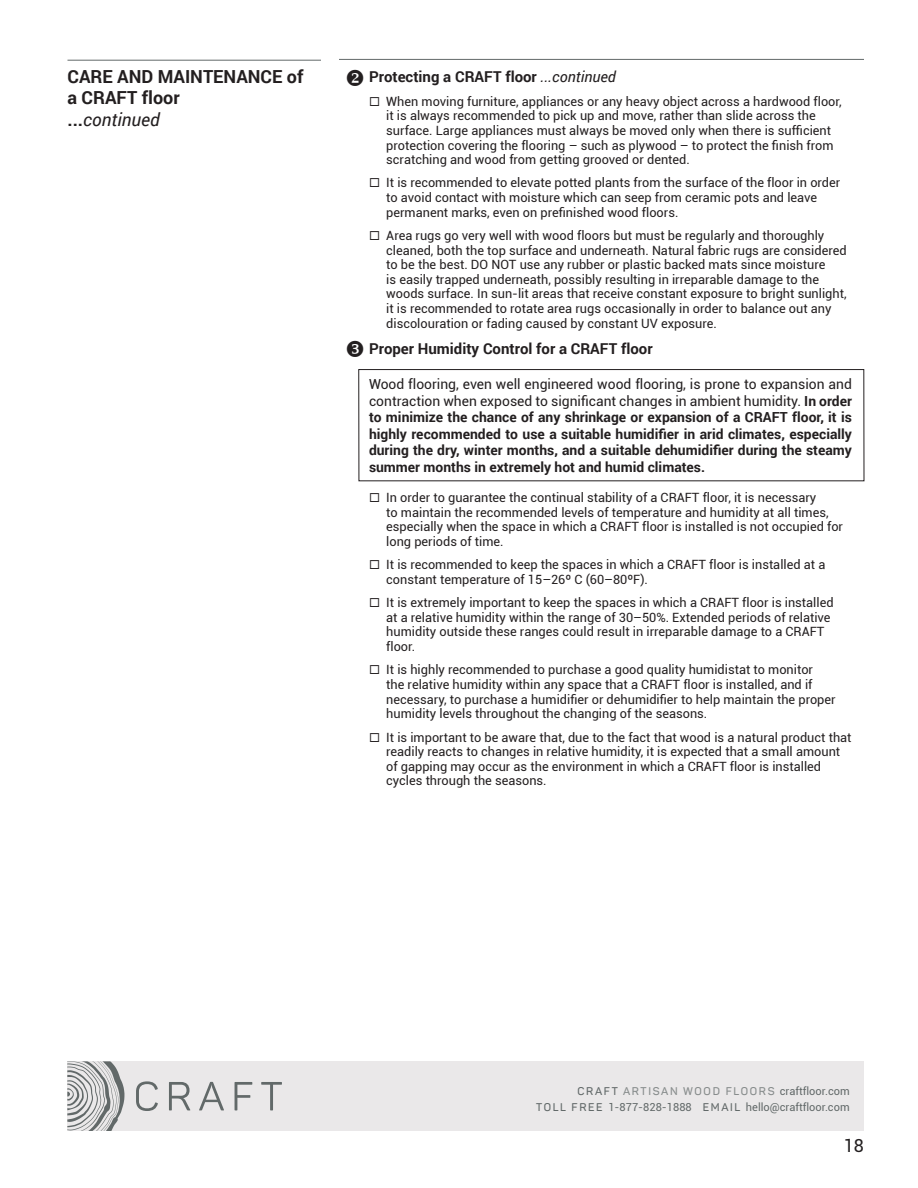
<style>
.page{position:relative;width:918px;height:1188px;background:#fff}
.page>*{position:absolute;margin:0;border:0;box-sizing:border-box;transform-origin:0 0}
.t1{font:700 18px/21.6px "Roboto";color:#231f20}
.t2{font:18px "Roboto";color:#231f20}
.t3{font:700 15px "Roboto";color:#231f20}
.t4{font:700 13.8px/16.5px "Roboto";color:#231f20;text-align:justify}
.t5{font:12.75px/14.5px "Roboto";color:#231f20}
.t6{font:11.1px "Roboto";color:#626969}
.t7{font:600 11.1px "Panton";letter-spacing:.15em;color:#878c8c}
.s1{font-weight:400;font-style:italic}
.s2{font-weight:400}
.s3{color:#626969}
.s4{font-family:"Roboto";font-weight:400;color:#626969}
.s5{font-family:"Panton";font-weight:600}
</style>
<div class="page">
<hr style="left:68px;top:60px;width:253px;height:1px;background:#626969">
<hr style="left:339px;top:59px;width:525px;height:1px;background:#626969">
<div style="left:359px;top:369px;width:505px;height:112px;border:1px solid #231f20"></div>
<div style="left:68px;top:1061px;width:796px;height:70px;background:#eae8e9"></div>
<svg style="left:68px;top:1061px;width:214px;height:70px"></svg>
<h1 class="t1" style="left:68px;top:65px;width:238px">CARE AND MAINTENANCE of a CRAFT floor<br>...<span class="s1">continued</span></h1>
<p class="t3" style="left:369px;top:67px;width:248px">Protecting a CRAFT floor <span class="s1">...continued</span></p>
<p class="t5" style="left:386px;top:93px;width:457px">When moving furniture, appliances or any heavy object across a hardwood floor, it is always recommended to pick up and move, rather than slide across the surface. Large appliances must always be moved only when there is sufficient protection covering the flooring – such as plywood – to protect the finish from scratching and wood from getting grooved or dented.</p>
<p class="t5" style="left:386px;top:175px;width:456px">It is recommended to elevate potted plants from the surface of the floor in order to avoid contact with moisture which can seep from ceramic pots and leave permanent marks, even on prefinished wood floors.</p>
<p class="t5" style="left:386px;top:228px;width:462px">Area rugs go very well with wood floors but must be regularly and thoroughly cleaned, both the top surface and underneath. Natural fabric rugs are considered to be the best. DO NOT use any rubber or plastic backed mats since moisture<br>is easily trapped underneath, possibly resulting in irreparable damage to the woods surface. In sun-lit areas that receive constant exposure to bright sunlight, it is recommended to rotate area rugs occasionally in order to balance out any discolouration or fading caused by constant UV exposure.</p>
<p class="t3" style="left:369px;top:338px;width:285px">Proper Humidity Control for a CRAFT floor</p>
<p class="t4" style="left:369px;top:375px;width:485px"><span class="s2">Wood flooring, even well engineered wood flooring, is prone to expansion and contraction when exposed to significant changes in ambient humidity.</span> In order to minimize the chance of any shrinkage or expansion of a CRAFT floor, it is highly recommended to use a suitable humidifier in arid climates, especially during the dry, winter months, and a suitable dehumidifier during the steamy summer months in extremely hot and humid climates.</p>
<p class="t5" style="left:386px;top:490px;width:458px">In order to guarantee the continual stability of a CRAFT floor, it is necessary<br>to maintain the recommended levels of temperature and humidity at all times, especially when the space in which a CRAFT floor is installed is not occupied for long periods of time.</p>
<p class="t5" style="left:386px;top:557px;width:441px">It is recommended to keep the spaces in which a CRAFT floor is installed at a constant temperature of 15–26º C (60–80ºF).</p>
<p class="t5" style="left:386px;top:595px;width:449px">It is extremely important to keep the spaces in which a CRAFT floor is installed at a relative humidity within the range of 30–50%. Extended periods of relative humidity outside these ranges could result in irreparable damage to a CRAFT floor.</p>
<p class="t5" style="left:386px;top:662px;width:451px">It is highly recommended to purchase a good quality humidistat to monitor<br>the relative humidity within any space that a CRAFT floor is installed, and if necessary, to purchase a humidifier or dehumidifier to help maintain the proper humidity levels throughout the changing of the seasons.</p>
<p class="t5" style="left:386px;top:729px;width:467px">It is important to be aware that, due to the fact that wood is a natural product that readily reacts to changes in relative humidity, it is expected that a small amount of gapping may occur as the environment in which a CRAFT floor is installed cycles through the seasons.</p>
<p class="t7" style="left:578px;top:1084px;width:274px"><span class="s3">CRAFT</span> ARTISAN WOOD FLOORS <span class="s4">craftfloor.com</span></p>
<p class="t6" style="left:536px;top:1099px;width:315px"><span class="s5">TOLL FREE</span> 1-877-828-1888 <span class="s5">EMAIL</span> hello@craftfloor.com</p>
<h1 class="t2" style="left:844px;top:1133px;width:22px">18</h1>
</div>
